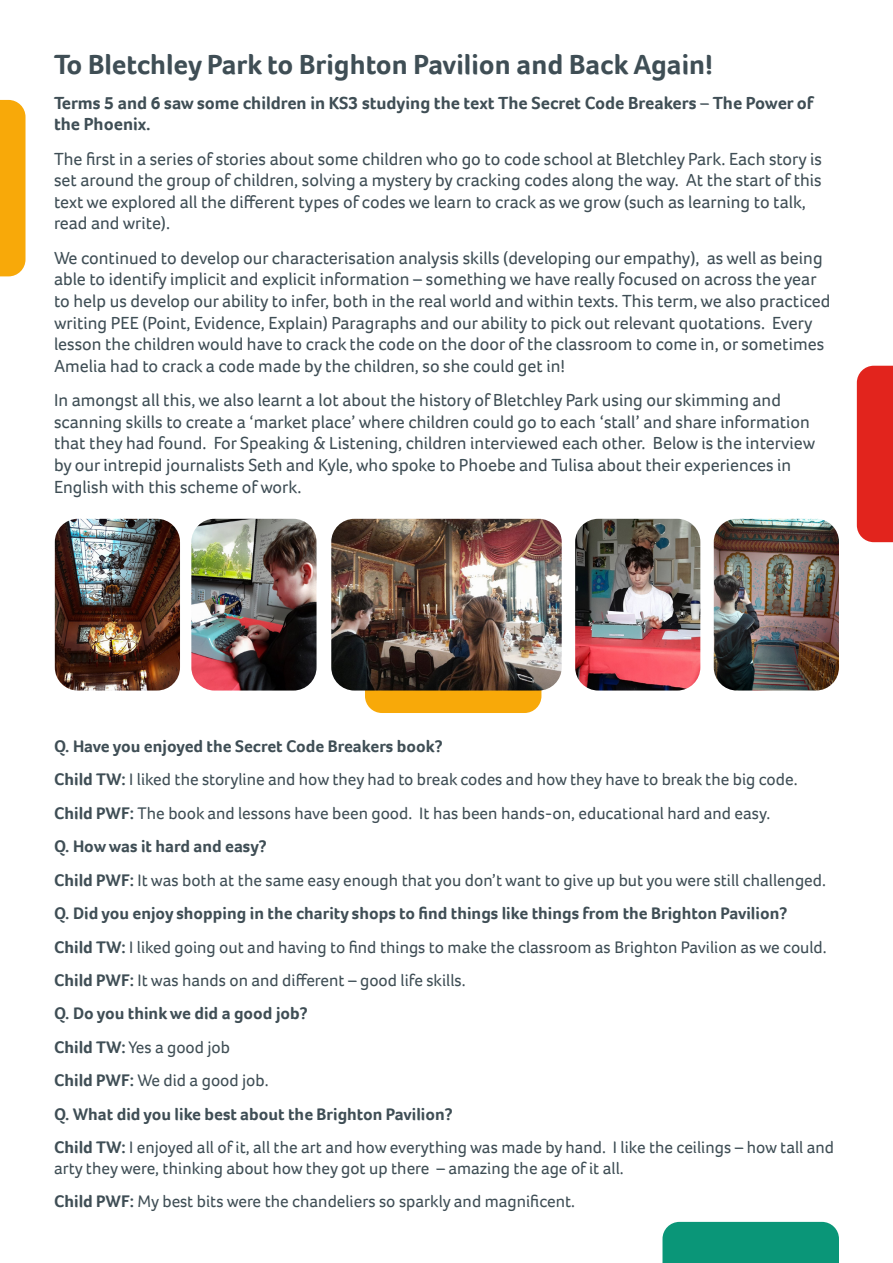
<style>
.page{position:relative;width:893px;height:1263px;background:#fff}
.page>*{position:absolute;margin:0;border:0;box-sizing:border-box;transform-origin:0 0}
.t1{font:700 28.5px "Foco";color:#3f4e55}
.t2{font:18px/21.6px "Foco";color:#3f4e55}
.t3{font:700 18px/21.6px "Foco";color:#3f4e55}
.t4{font:17.25px/33.5px "Foco";color:#3f4e55}
.s1{font-weight:700}
</style>
<div class="page">
<div style="left:857px;top:366px;width:36px;height:176px;background:#e2241d"></div>
<img style="left:714px;top:519px;width:125px;height:171px">
<img style="left:575px;top:519px;width:125px;height:171px">
<div style="left:0;top:100px;width:26px;height:176px;background:#f8a909"></div>
<div style="left:365px;top:536px;width:176px;height:177px;background:#f8a909;border-radius:17px"></div>
<img style="left:55px;top:519px;width:125px;height:171px">
<img style="left:191px;top:519px;width:126px;height:171px">
<img style="left:331px;top:519px;width:231px;height:171px">
<div style="left:662px;top:1222px;width:177px;height:41px;background:#0a9678"></div>
<h1 class="t1" style="left:54px;top:46px;width:661px">To Bletchley Park to Brighton Pavilion and Back Again!</h1>
<p class="t3" style="left:54px;top:92px;width:761px">Terms 5 and 6 saw some children in KS3 studying the text The Secret Code Breakers – The Power of the Phoenix.</p>
<p class="t2" style="left:54px;top:147px;width:769px">The first in a series of stories about some children who go to code school at Bletchley Park. Each story is set around the group of children, solving a mystery by cracking codes along the way. At the start of this text we explored all the different types of codes we learn to crack as we grow (such as learning to talk, read and write).</p>
<p class="t2" style="left:54px;top:247px;width:778px">We continued to develop our characterisation analysis skills (developing our empathy), as well as being able to identify implicit and explicit information – something we have really focused on across the year to help us develop our ability to infer, both in the real world and within texts. This term, we also practiced writing PEE (Point, Evidence, Explain) Paragraphs and our ability to pick out relevant quotations. Every lesson the children would have to crack the code on the door of the classroom to come in, or sometimes Amelia had to crack a code made by the children, so she could get in!</p>
<p class="t2" style="left:54px;top:389px;width:763px">In amongst all this, we also learnt a lot about the history of Bletchley Park using our skimming and scanning skills to create a ‘market place’ where children could go to each ‘stall’ and share information that they had found. For Speaking &amp; Listening, children interviewed each other. Below is the interview by our intrepid journalists Seth and Kyle, who spoke to Phoebe and Tulisa about their experiences in English with this scheme of work.</p>
<p class="t4" style="left:54px;top:729px;width:782px"><span class="s1">Q. Have you enjoyed the Secret Code Breakers book?<br>Child TW:</span> I liked the storyline and how they had to break codes and how they have to break the big code.<br><span class="s1">Child PWF:</span> The book and lessons have been good. It has been hands-on, educational hard and easy.<br><span class="s1">Q. How was it hard and easy?<br>Child PWF:</span> It was both at the same easy enough that you don’t want to give up but you were still challenged.<br><span class="s1">Q. Did you enjoy shopping in the charity shops to find things like things from the Brighton Pavilion?<br>Child TW:</span> I liked going out and having to find things to make the classroom as Brighton Pavilion as we could.<br><span class="s1">Child PWF:</span> It was hands on and different – good life skills.<br><span class="s1">Q. Do you think we did a good job?<br>Child TW:</span> Yes a good job<br><span class="s1">Child PWF:</span> We did a good job.<br><span class="s1">Q. What did you like best about the Brighton Pavilion?<br>Child TW:</span> I enjoyed all of it, all the art and how everything was made by hand. I like the ceilings – how tall and</p>
<p class="t4" style="left:54px;top:1151px;width:571px">arty they were, thinking about how they got up there – amazing the age of it all.<br><span class="s1">Child PWF:</span> My best bits were the chandeliers so sparkly and magnificent.</p>
</div>
